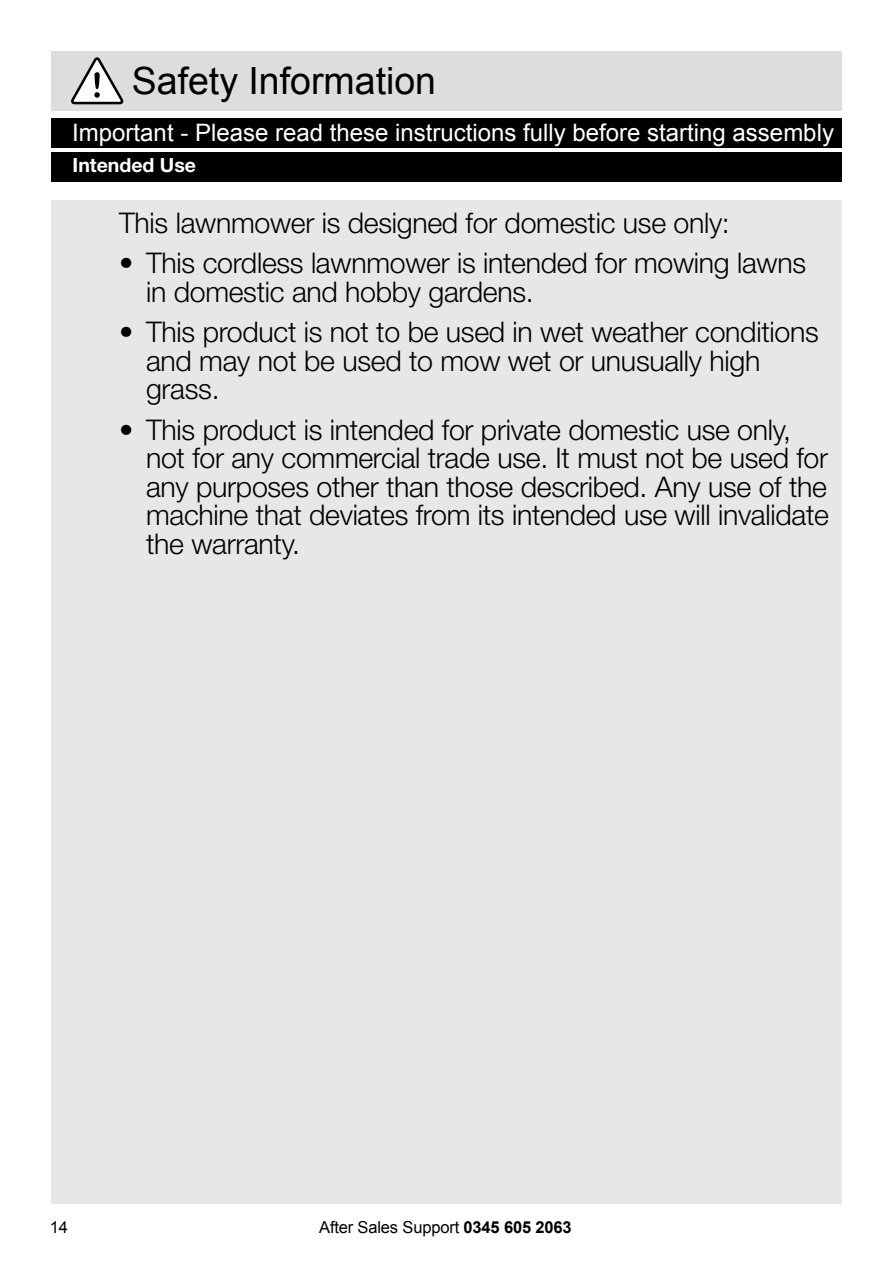
<style>
.page{position:relative;width:893px;height:1263px;background:#fff}
.page>*{position:absolute;margin:0;border:0;box-sizing:border-box;transform-origin:0 0}
.t1{font:37.5px "Arial";color:#000}
.t2{font:300 28.5px/28.5px "Helvetica Neue LT Std";letter-spacing:-.01em;color:#000}
.t3{font:24px "Arial";color:#fff}
.t4{font:700 19.5px "Helvetica Neue LT Std";color:#fff}
.t5{font:16.5px "Arial";letter-spacing:-.01em;color:#000}
.s1{font-weight:700}
</style>
<div class="page">
<div style="left:51px;top:118px;width:791px;height:30px;background:#000"></div>
<div style="left:51px;top:51px;width:791px;height:60px;background:#dcddde"></div>
<div style="left:51px;top:152px;width:791px;height:30px;background:#000"></div>
<svg style="left:71px;top:57px;width:53px;height:48px"></svg>
<div style="left:51px;top:200px;width:791px;height:1003px;background:#e6e7e8"></div>
<h1 class="t1" style="left:132px;top:57px;width:306px">Safety Information</h1>
<p class="t3" style="left:72px;top:117px;width:763px">Important - Please read these instructions fully before starting assembly</p>
<p class="t4" style="left:73px;top:153px;width:125px">Intended Use</p>
<p class="t2" style="left:119px;top:208px;width:612px">This lawnmower is designed for domestic use only:</p>
<p class="t2" style="left:146px;top:248px;width:662px;text-indent:-27px"><span class="s1">•</span> This cordless lawnmower is intended for mowing lawns in domestic and hobby gardens.</p>
<p class="t2" style="left:146px;top:317px;width:674px;text-indent:-27px"><span class="s1">•</span> This product is not to be used in wet weather conditions and may not be used to mow wet or unusually high grass.</p>
<p class="t2" style="left:146px;top:415px;width:684px;text-indent:-27px"><span class="s1">•</span> This product is intended for private domestic use only, not for any commercial trade use. It must not be used for any purposes other than those described. Any use of the machine that deviates from its intended use will invalidate the warranty.</p>
<p class="t5" style="left:50px;top:1216px;width:20px">14</p>
<p class="t5" style="left:319px;top:1216px;width:254px">After Sales Support <span class="s1">0345 605 2063</span></p>
</div>
